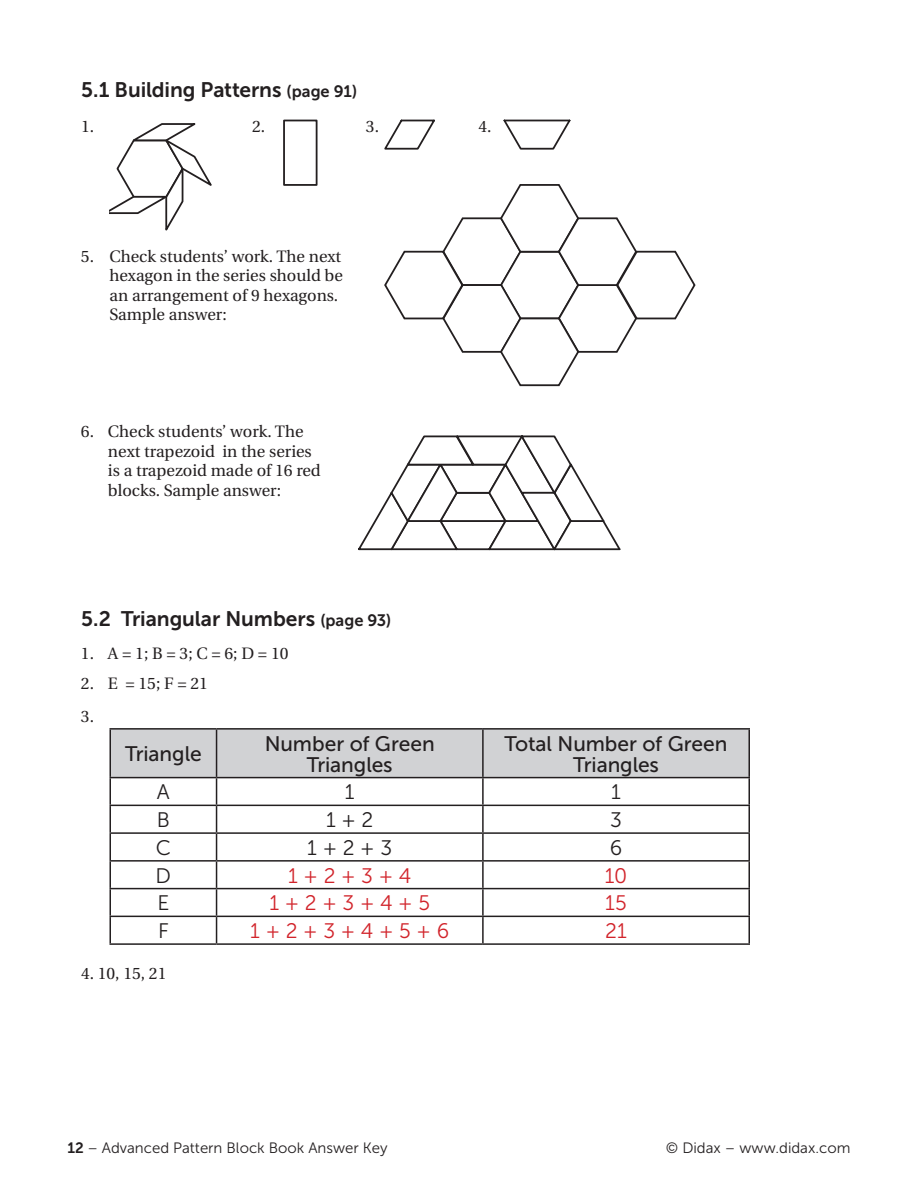
<style>
.page{position:relative;width:918px;height:1188px;background:#fff}
.page>*{position:absolute;margin:0;border:0;box-sizing:border-box;transform-origin:0 0}
.t1{font:21px/21px "Museo Sans 500";letter-spacing:-.005em;color:#231f20;text-align:center}
.t2{font:21px "Museo Sans 700";letter-spacing:-.005em;color:#231f20}
.t3{font:21px "Museo Sans 300";color:#d1232a}
.t4{font:21px "Museo Sans 300";color:#231f20}
.t5{font:16.5px/19.5px "Utopia";color:#231f20}
.t6{font:15px "Museo Sans 300";color:#231f20}
.s1{font-size:16.5px}
.s2{font-family:"Museo Sans 700"}
</style>
<div class="page">
<hr style="left:110px;top:728px;width:107px;height:2px;background:#231f20">
<hr style="left:217px;top:728px;width:266px;height:2px;background:#231f20">
<hr style="left:483px;top:728px;width:267px;height:2px;background:#231f20">
<hr style="left:748px;top:730px;width:2px;height:47px;background:#231f20">
<hr style="left:483px;top:777px;width:267px;height:1px;background:#231f20">
<hr style="left:748px;top:778px;width:2px;height:27px;background:#231f20">
<hr style="left:483px;top:805px;width:267px;height:1px;background:#231f20">
<hr style="left:748px;top:806px;width:2px;height:26px;background:#231f20">
<hr style="left:483px;top:832px;width:267px;height:2px;background:#231f20">
<hr style="left:748px;top:834px;width:2px;height:26px;background:#231f20">
<hr style="left:483px;top:860px;width:267px;height:2px;background:#231f20">
<hr style="left:748px;top:862px;width:2px;height:26px;background:#231f20">
<hr style="left:483px;top:888px;width:267px;height:1px;background:#231f20">
<hr style="left:748px;top:889px;width:2px;height:27px;background:#231f20">
<svg style="left:110px;top:729px;width:639px;height:214px"></svg>
<hr style="left:483px;top:916px;width:267px;height:1px;background:#231f20">
<hr style="left:482px;top:917px;width:2px;height:26px;background:#231f20">
<hr style="left:748px;top:917px;width:2px;height:26px;background:#231f20">
<hr style="left:110px;top:943px;width:107px;height:2px;background:#231f20">
<hr style="left:217px;top:943px;width:266px;height:2px;background:#231f20">
<hr style="left:483px;top:943px;width:267px;height:2px;background:#231f20">
<div style="left:283px;top:120px;width:35px;height:66px;background:#fff;border:2px solid #231f20"></div>
<svg style="left:109px;top:123px;width:103px;height:108px"></svg>
<svg style="left:384px;top:119px;width:51px;height:31px"></svg>
<svg style="left:503px;top:119px;width:68px;height:31px"></svg>
<svg style="left:384px;top:184px;width:312px;height:203px"></svg>
<svg style="left:358px;top:435px;width:263px;height:116px"></svg>
<p class="t2" style="left:81px;top:78px;width:278px">5.1 Building Patterns <span class="s1">(page 91)</span></p>
<p class="t5" style="left:81px;top:117px;width:15px">1.</p>
<p class="t5" style="left:252px;top:117px;width:15px">2.</p>
<p class="t5" style="left:366px;top:117px;width:15px">3.</p>
<p class="t5" style="left:478px;top:117px;width:15px">4.</p>
<p class="t5" style="left:109px;top:247px;width:235px;text-indent:-28px">5. Check students’ work. The next hexagon in the series should be an arrangement of 9 hexagons.<br>Sample answer:</p>
<p class="t5" style="left:108px;top:422px;width:214px;text-indent:-27px">6. Check students’ work. The next trapezoid in the series is a trapezoid made of 16 red blocks. Sample answer:</p>
<p class="t2" style="left:81px;top:607px;width:312px">5.2 Triangular Numbers <span class="s1">(page 93)</span></p>
<p class="t5" style="left:81px;top:644px;width:209px">1. A = 1; B = 3; C = 6; D = 10</p>
<p class="t5" style="left:81px;top:666px;width:129px;line-height:33.6px">2. E = 15; F = 21<br>3.</p>
<p class="t1" style="left:125px;top:743px;width:78px">Triangle</p>
<p class="t1" style="left:265px;top:733px;width:171px">Number of Green<br>Triangles</p>
<p class="t1" style="left:505px;top:733px;width:224px">Total Number of Green<br>Triangles</p>
<p class="t4" style="left:157px;top:781px;width:14px">A</p>
<p class="t4" style="left:345px;top:781px;width:11px">1</p>
<p class="t4" style="left:611px;top:781px;width:11px">1</p>
<p class="t4" style="left:157px;top:809px;width:15px">B</p>
<p class="t4" style="left:326px;top:809px;width:49px">1 + 2</p>
<p class="t4" style="left:610px;top:809px;width:13px">3</p>
<p class="t4" style="left:156px;top:836px;width:17px">C</p>
<p class="t4" style="left:307px;top:836px;width:86px">1 + 2 + 3</p>
<p class="t4" style="left:610px;top:836px;width:14px">6</p>
<p class="t4" style="left:156px;top:864px;width:17px">D</p>
<p class="t3" style="left:288px;top:864px;width:125px">1 + 2 + 3 + 4</p>
<p class="t3" style="left:605px;top:864px;width:24px">10</p>
<p class="t4" style="left:157px;top:892px;width:13px">E</p>
<p class="t3" style="left:269px;top:892px;width:162px">1 + 2 + 3 + 4 + 5</p>
<p class="t3" style="left:605px;top:892px;width:23px">15</p>
<p class="t4" style="left:158px;top:920px;width:12px">F</p>
<p class="t3" style="left:250px;top:920px;width:200px">1 + 2 + 3 + 4 + 5 + 6</p>
<p class="t3" style="left:605px;top:920px;width:23px">21</p>
<p class="t5" style="left:81px;top:964px;width:87px">4. 10, 15, 21</p>
<p class="t6" style="left:68px;top:1140px;width:322px"><span class="s2">12</span> – Advanced Pattern Block Book Answer Key</p>
<p class="t6" style="left:666px;top:1140px;width:186px">© Didax – www.didax.com</p>
</div>
